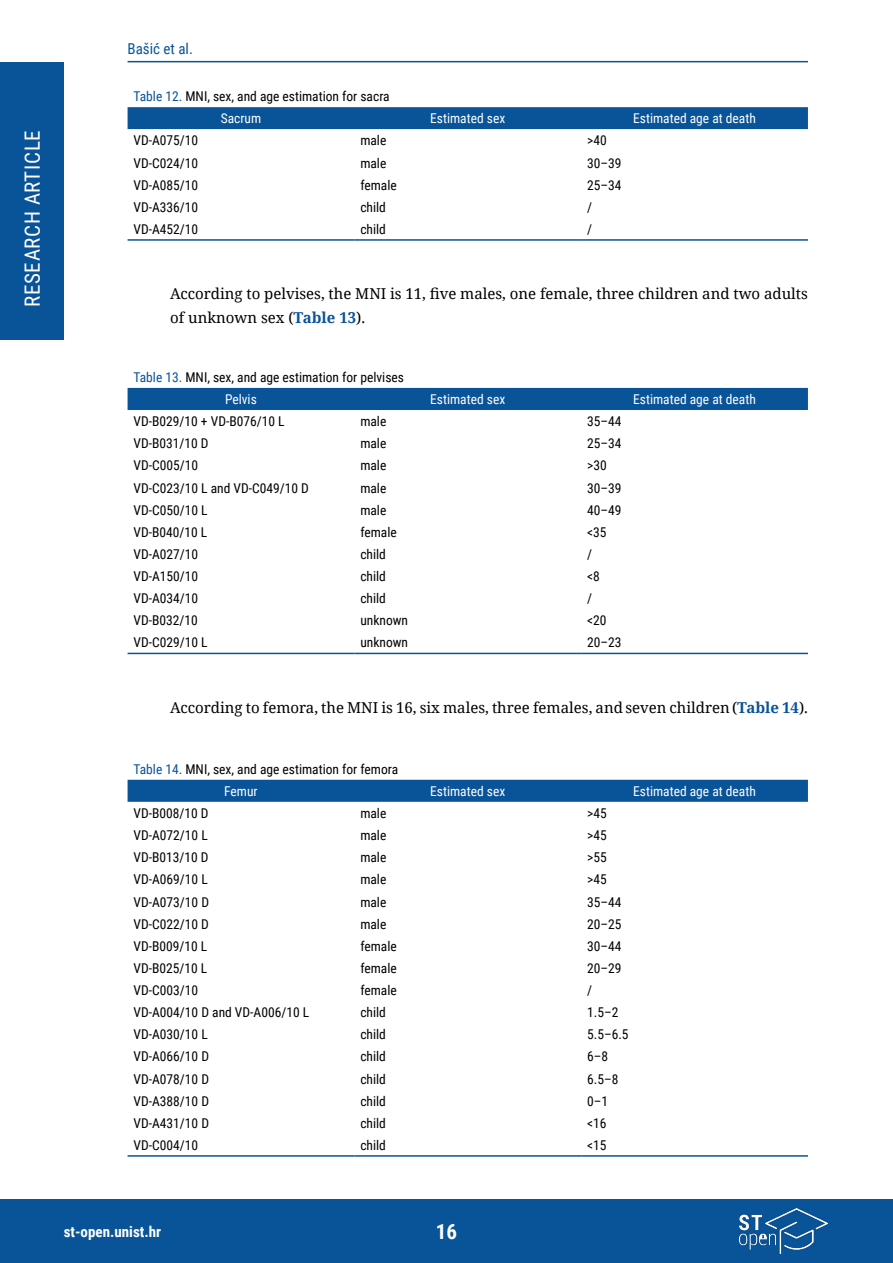
<style>
.page{position:relative;width:893px;height:1263px;background:#fff}
.page>*{position:absolute;margin:0;border:0;box-sizing:border-box;transform-origin:0 0}
.t1{font:21px "Roboto Condensed";letter-spacing:.035em;color:#fff}
.t2{font:700 21px "Roboto Condensed";color:#fff}
.t3{font:15px/24px "Noto Serif";color:#000}
.t4{font:700 15px "Roboto Condensed";color:#fff}
.t5{font:15px "Roboto Condensed";color:#095398}
.t6{font:13.5px/22.2px "Roboto Condensed";color:#000}
.t7{font:13.5px "Roboto Condensed";color:#fff}
.s1{color:#095398}
.s2{color:#fff}
.s3{font-weight:700;color:#095398}
</style>
<div class="page">
<div style="left:0;top:62px;width:64px;height:278px;background:#095398"></div>
<div style="left:0;top:1199px;width:893px;height:64px;background:#095398"></div>
<hr style="left:128px;top:61px;width:680px;height:1px;background:#095398">
<img style="left:740px;top:1209px;width:87px;height:44px">
<div style="left:128px;top:107px;width:680px;height:22px;background:#095398"></div>
<svg style="left:128px;top:129px;width:680px;height:1px"></svg>
<hr style="left:128px;top:239px;width:226px;height:2px;background:#095398">
<hr style="left:354px;top:239px;width:227px;height:2px;background:#095398">
<hr style="left:581px;top:239px;width:227px;height:2px;background:#095398">
<div style="left:128px;top:388px;width:680px;height:22px;background:#095398"></div>
<svg style="left:128px;top:652px;width:680px;height:1px"></svg>
<hr style="left:128px;top:653px;width:226px;height:1px;background:#095398">
<hr style="left:354px;top:653px;width:227px;height:1px;background:#095398">
<hr style="left:581px;top:653px;width:227px;height:1px;background:#095398">
<div style="left:128px;top:780px;width:680px;height:22px;background:#095398"></div>
<hr style="left:128px;top:1155px;width:226px;height:2px;background:#095398">
<hr style="left:354px;top:1155px;width:227px;height:2px;background:#095398">
<hr style="left:581px;top:1155px;width:227px;height:2px;background:#095398">
<h1 class="t1" style="left:18px;top:307px;width:179px;rotate:-90deg">RESEARCH ARTICLE</h1>
<p class="t5" style="left:128px;top:38px;width:67px">Bašić et al.</p>
<p class="t6" style="left:221px;top:85px;width:170px;text-indent:-87px"><span class="s1">Table 12.</span> MNI, sex, and age estimation for sacra<br><span class="s2">Sacrum</span></p>
<p class="t7" style="left:430px;top:109px;width:77px">Estimated sex</p>
<p class="t7" style="left:633px;top:109px;width:124px">Estimated age at death</p>
<p class="t6" style="left:134px;top:129px;width:66px">VD-A075/10</p>
<p class="t6" style="left:360px;top:129px;width:28px">male</p>
<p class="t6" style="left:587px;top:129px;width:21px">&gt;40</p>
<p class="t6" style="left:134px;top:151px;width:66px">VD-C024/10</p>
<p class="t6" style="left:360px;top:151px;width:28px">male</p>
<p class="t6" style="left:587px;top:151px;width:36px">30–39</p>
<p class="t6" style="left:134px;top:173px;width:66px">VD-A085/10</p>
<p class="t6" style="left:360px;top:173px;width:38px">female</p>
<p class="t6" style="left:587px;top:173px;width:36px">25–34</p>
<p class="t6" style="left:134px;top:195px;width:66px">VD-A336/10</p>
<p class="t6" style="left:360px;top:195px;width:27px">child</p>
<p class="t6" style="left:587px;top:195px;width:7px">/</p>
<p class="t6" style="left:134px;top:218px;width:66px">VD-A452/10</p>
<p class="t6" style="left:360px;top:218px;width:27px">child</p>
<p class="t6" style="left:587px;top:218px;width:7px">/</p>
<p class="t3" style="left:170px;top:281px;width:639px">According to pelvises, the MNI is 11, five males, one female, three children and two adults of unknown sex (<span class="s3">Table 13</span>).</p>
<p class="t6" style="left:225px;top:365px;width:180px;text-indent:-91px"><span class="s1">Table 13.</span> MNI, sex, and age estimation for pelvises<br><span class="s2">Pelvis</span></p>
<p class="t7" style="left:430px;top:390px;width:77px">Estimated sex</p>
<p class="t7" style="left:633px;top:390px;width:124px">Estimated age at death</p>
<p class="t6" style="left:134px;top:410px;width:153px">VD-B029/10 + VD-B076/10 L</p>
<p class="t6" style="left:360px;top:410px;width:28px">male</p>
<p class="t6" style="left:587px;top:410px;width:36px">35–44</p>
<p class="t6" style="left:134px;top:432px;width:77px">VD-B031/10 D</p>
<p class="t6" style="left:360px;top:432px;width:28px">male</p>
<p class="t6" style="left:587px;top:432px;width:36px">25–34</p>
<p class="t6" style="left:134px;top:454px;width:66px">VD-C005/10</p>
<p class="t6" style="left:360px;top:454px;width:28px">male</p>
<p class="t6" style="left:587px;top:454px;width:21px">&gt;30</p>
<p class="t6" style="left:134px;top:476px;width:177px">VD-C023/10 L and VD-C049/10 D</p>
<p class="t6" style="left:360px;top:476px;width:28px">male</p>
<p class="t6" style="left:587px;top:476px;width:36px">30–39</p>
<p class="t6" style="left:134px;top:498px;width:76px">VD-C050/10 L</p>
<p class="t6" style="left:360px;top:498px;width:28px">male</p>
<p class="t6" style="left:587px;top:498px;width:36px">40–49</p>
<p class="t6" style="left:134px;top:520px;width:75px">VD-B040/10 L</p>
<p class="t6" style="left:360px;top:520px;width:38px">female</p>
<p class="t6" style="left:587px;top:520px;width:21px">&lt;35</p>
<p class="t6" style="left:134px;top:542px;width:66px">VD-A027/10</p>
<p class="t6" style="left:360px;top:542px;width:27px">child</p>
<p class="t6" style="left:587px;top:542px;width:7px">/</p>
<p class="t6" style="left:134px;top:565px;width:66px">VD-A150/10</p>
<p class="t6" style="left:360px;top:565px;width:27px">child</p>
<p class="t6" style="left:587px;top:565px;width:14px">&lt;8</p>
<p class="t6" style="left:134px;top:587px;width:66px">VD-A034/10</p>
<p class="t6" style="left:360px;top:587px;width:27px">child</p>
<p class="t6" style="left:587px;top:587px;width:7px">/</p>
<p class="t6" style="left:134px;top:609px;width:66px">VD-B032/10</p>
<p class="t6" style="left:360px;top:609px;width:49px">unknown</p>
<p class="t6" style="left:587px;top:609px;width:21px">&lt;20</p>
<p class="t6" style="left:134px;top:631px;width:76px">VD-C029/10 L</p>
<p class="t6" style="left:360px;top:631px;width:49px">unknown</p>
<p class="t6" style="left:587px;top:631px;width:36px">20–23</p>
<p class="t3" style="left:170px;top:695px;width:639px">According to femora, the MNI is 16, six males, three females, and seven children (<span class="s3">Table 14</span>).</p>
<p class="t6" style="left:224px;top:757px;width:175px;text-indent:-91px"><span class="s1">Table 14.</span> MNI, sex, and age estimation for femora<br><span class="s2">Femur</span></p>
<p class="t7" style="left:430px;top:782px;width:77px">Estimated sex</p>
<p class="t7" style="left:633px;top:782px;width:124px">Estimated age at death</p>
<p class="t6" style="left:134px;top:802px;width:77px">VD-B008/10 D</p>
<p class="t6" style="left:360px;top:802px;width:28px">male</p>
<p class="t6" style="left:587px;top:802px;width:21px">&gt;45</p>
<p class="t6" style="left:134px;top:824px;width:76px">VD-A072/10 L</p>
<p class="t6" style="left:360px;top:824px;width:28px">male</p>
<p class="t6" style="left:587px;top:824px;width:21px">&gt;45</p>
<p class="t6" style="left:134px;top:846px;width:77px">VD-B013/10 D</p>
<p class="t6" style="left:360px;top:846px;width:28px">male</p>
<p class="t6" style="left:587px;top:846px;width:21px">&gt;55</p>
<p class="t6" style="left:134px;top:868px;width:76px">VD-A069/10 L</p>
<p class="t6" style="left:360px;top:868px;width:28px">male</p>
<p class="t6" style="left:587px;top:868px;width:21px">&gt;45</p>
<p class="t6" style="left:134px;top:890px;width:77px">VD-A073/10 D</p>
<p class="t6" style="left:360px;top:890px;width:28px">male</p>
<p class="t6" style="left:587px;top:890px;width:36px">35–44</p>
<p class="t6" style="left:134px;top:912px;width:77px">VD-C022/10 D</p>
<p class="t6" style="left:360px;top:912px;width:28px">male</p>
<p class="t6" style="left:587px;top:912px;width:36px">20–25</p>
<p class="t6" style="left:134px;top:934px;width:75px">VD-B009/10 L</p>
<p class="t6" style="left:360px;top:934px;width:38px">female</p>
<p class="t6" style="left:587px;top:934px;width:36px">30–44</p>
<p class="t6" style="left:134px;top:956px;width:75px">VD-B025/10 L</p>
<p class="t6" style="left:360px;top:956px;width:38px">female</p>
<p class="t6" style="left:587px;top:956px;width:36px">20–29</p>
<p class="t6" style="left:134px;top:979px;width:66px">VD-C003/10</p>
<p class="t6" style="left:360px;top:979px;width:38px">female</p>
<p class="t6" style="left:587px;top:979px;width:7px">/</p>
<p class="t6" style="left:134px;top:1001px;width:177px">VD-A004/10 D and VD-A006/10 L</p>
<p class="t6" style="left:360px;top:1001px;width:27px">child</p>
<p class="t6" style="left:587px;top:1001px;width:33px">1.5–2</p>
<p class="t6" style="left:134px;top:1023px;width:76px">VD-A030/10 L</p>
<p class="t6" style="left:360px;top:1023px;width:27px">child</p>
<p class="t6" style="left:587px;top:1023px;width:43px">5.5–6.5</p>
<p class="t6" style="left:134px;top:1045px;width:77px">VD-A066/10 D</p>
<p class="t6" style="left:360px;top:1045px;width:27px">child</p>
<p class="t6" style="left:587px;top:1045px;width:23px">6–8</p>
<p class="t6" style="left:134px;top:1067px;width:77px">VD-A078/10 D</p>
<p class="t6" style="left:360px;top:1067px;width:27px">child</p>
<p class="t6" style="left:587px;top:1067px;width:33px">6.5–8</p>
<p class="t6" style="left:134px;top:1089px;width:77px">VD-A388/10 D</p>
<p class="t6" style="left:360px;top:1089px;width:27px">child</p>
<p class="t6" style="left:587px;top:1089px;width:23px">0–1</p>
<p class="t6" style="left:134px;top:1111px;width:77px">VD-A431/10 D</p>
<p class="t6" style="left:360px;top:1111px;width:27px">child</p>
<p class="t6" style="left:587px;top:1111px;width:21px">&lt;16</p>
<p class="t6" style="left:134px;top:1133px;width:66px">VD-C004/10</p>
<p class="t6" style="left:360px;top:1133px;width:27px">child</p>
<p class="t6" style="left:587px;top:1133px;width:21px">&lt;15</p>
<p class="t4" style="left:64px;top:1221px;width:99px">st-open.unist.hr</p>
<h1 class="t2" style="left:436px;top:1217px;width:23px">16</h1>
</div>
